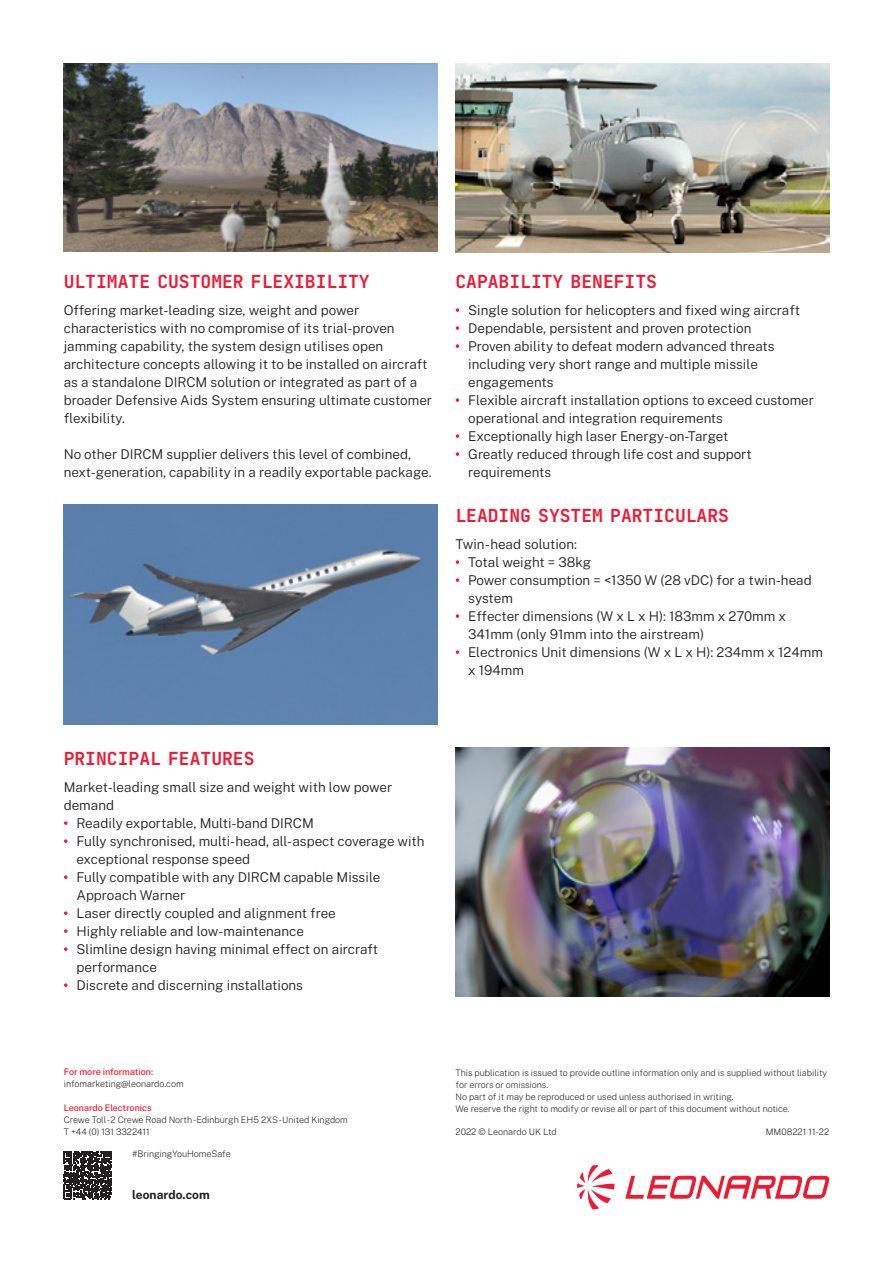
<style>
.page{position:relative;width:893px;height:1263px;background:#fff}
.page>*{position:absolute;margin:0;border:0;box-sizing:border-box;transform-origin:0 0}
.t1{font:18px "Tekne LDO Variable";color:#ed1a33}
.t2{font:300 13.5px/18px "Public Sans";color:#231f20}
.t3{font:700 12px "Public Sans";color:#231f20}
.t4{font:200 9px/12px "Public Sans";letter-spacing:-.005em;color:#231f20}
.t5{font:500 9px "Public Sans";letter-spacing:-.005em;color:#ed1a33}
.s1{color:#ed1a33}
</style>
<div class="page">
<svg style="left:64px;top:1151px;width:48px;height:48px"></svg>
<img style="left:64px;top:64px;width:373px;height:188px">
<img style="left:64px;top:504px;width:373px;height:220px">
<img style="left:455px;top:747px;width:374px;height:249px">
<img style="left:455px;top:64px;width:374px;height:188px">
<svg style="left:625px;top:1176px;width:204px;height:23px"></svg>
<svg style="left:577px;top:1165px;width:37px;height:44px"></svg>
<h1 class="t1" style="left:64px;top:268px;width:308px">ULTIMATE CUSTOMER FLEXIBILITY</h1>
<p class="t2" style="left:64px;top:300px;width:370px">Offering market-leading size, weight and power characteristics with no compromise of its trial-proven jamming capability, the system design utilises open architecture concepts allowing it to be installed on aircraft as a standalone DIRCM solution or integrated as part of a broader Defensive Aids System ensuring ultimate customer flexibility.</p>
<p class="t2" style="left:64px;top:444px;width:370px">No other DIRCM supplier delivers this level of combined, next-generation, capability in a readily exportable package.</p>
<h1 class="t1" style="left:455px;top:268px;width:203px">CAPABILITY BENEFITS</h1>
<p class="t2" style="left:455px;top:300px;width:346px"><span class="s1">•</span> Single solution for helicopters and fixed wing aircraft</p>
<p class="t2" style="left:455px;top:318px;width:298px"><span class="s1">•</span> Dependable, persistent and proven protection</p>
<p class="t2" style="left:468px;top:336px;width:308px;text-indent:-13px"><span class="s1">•</span> Proven ability to defeat modern advanced threats including very short range and multiple missile engagements</p>
<p class="t2" style="left:468px;top:390px;width:347px;text-indent:-13px"><span class="s1">•</span> Flexible aircraft installation options to exceed customer operational and integration requirements</p>
<p class="t2" style="left:455px;top:426px;width:275px"><span class="s1">•</span> Exceptionally high laser Energy-on-Target</p>
<p class="t2" style="left:468px;top:444px;width:285px;text-indent:-13px"><span class="s1">•</span> Greatly reduced through life cost and support requirements</p>
<h1 class="t1" style="left:455px;top:502px;width:275px">LEADING SYSTEM PARTICULARS</h1>
<p class="t2" style="left:455px;top:534px;width:123px">Twin-head solution:</p>
<p class="t2" style="left:455px;top:552px;width:137px"><span class="s1">•</span> Total weight = 38kg</p>
<p class="t2" style="left:468px;top:570px;width:345px;text-indent:-13px"><span class="s1">•</span> Power consumption = &lt;1350 W (28 vDC) for a twin-head system</p>
<p class="t2" style="left:468px;top:606px;width:319px;text-indent:-13px"><span class="s1">•</span> Effecter dimensions (W x L x H): 183mm x 270mm x<br>341mm (only 91mm into the airstream)</p>
<p class="t2" style="left:468px;top:642px;width:356px;text-indent:-13px"><span class="s1">•</span> Electronics Unit dimensions (W x L x H): 234mm x 124mm x 194mm</p>
<h1 class="t1" style="left:64px;top:745px;width:192px">PRINCIPAL FEATURES</h1>
<p class="t2" style="left:64px;top:777px;width:330px">Market-leading small size and weight with low power demand</p>
<p class="t2" style="left:64px;top:813px;width:252px"><span class="s1">•</span> Readily exportable, Multi-band DIRCM</p>
<p class="t2" style="left:76px;top:831px;width:350px;text-indent:-13px"><span class="s1">•</span> Fully synchronised, multi-head, all-aspect coverage with exceptional response speed</p>
<p class="t2" style="left:76px;top:867px;width:305px;text-indent:-13px"><span class="s1">•</span> Fully compatible with any DIRCM capable Missile<br>Approach Warner</p>
<p class="t2" style="left:64px;top:903px;width:274px"><span class="s1">•</span> Laser directly coupled and alignment free</p>
<p class="t2" style="left:64px;top:921px;width:242px"><span class="s1">•</span> Highly reliable and low-maintenance</p>
<p class="t2" style="left:76px;top:939px;width:303px;text-indent:-13px"><span class="s1">•</span> Slimline design having minimal effect on aircraft performance</p>
<p class="t2" style="left:64px;top:975px;width:241px"><span class="s1">•</span> Discrete and discerning installations</p>
<p class="t5" style="left:64px;top:1065px;width:91px">For more information:</p>
<p class="t4" style="left:64px;top:1077px;width:121px">infomarketing@leonardo.com</p>
<p class="t5" style="left:64px;top:1101px;width:89px">Leonardo Electronics</p>
<p class="t4" style="left:64px;top:1113px;width:286px">Crewe Toll -2 Crewe Road North -Edinburgh EH5 2XS -United Kingdom<br>T +44 (0) 131 3322411</p>
<p class="t4" style="left:132px;top:1147px;width:100px">#BringingYouHomeSafe</p>
<p class="t3" style="left:132px;top:1186px;width:79px">leonardo.com</p>
<p class="t4" style="left:455px;top:1066px;width:373px">This publication is issued to provide outline information only and is supplied without liability for errors or omissions.<br>No part of it may be reproduced or used unless authorised in writing.<br>We reserve the right to modify or revise all or part of this document without notice.</p>
<p class="t4" style="left:455px;top:1125px;width:103px">2022 © Leonardo UK Ltd</p>
<p class="t4" style="left:766px;top:1125px;width:65px">MM08221 11-22</p>
</div>
